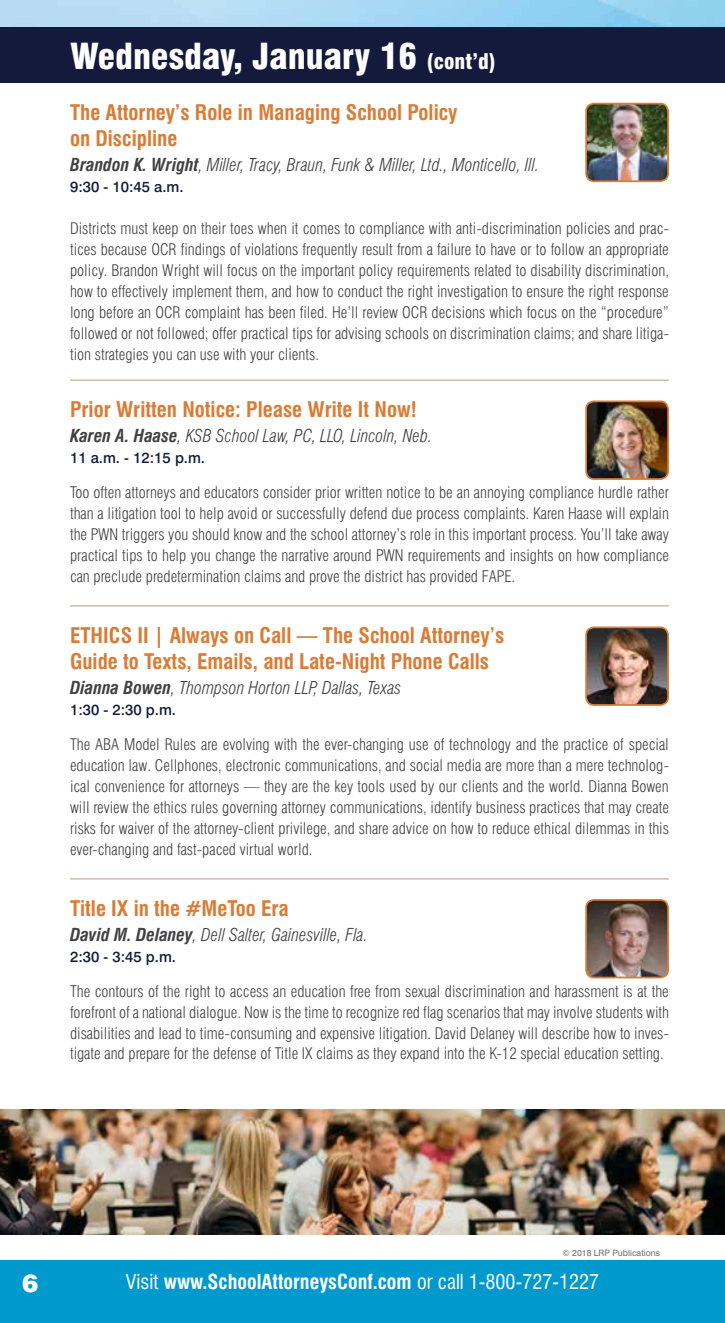
<style>
.page{position:relative;width:725px;height:1323px;background:#fff}
.page>*{position:absolute;margin:0;border:0;box-sizing:border-box;transform-origin:0 0}
.t1{font:900 condensed 35px "Swiss 721 BT";color:#fff}
.t2{font:900 24.5px "Swiss 721 BT";color:#fff}
.t3{font:700 condensed 21px/26.2px "Swiss 721 BT";color:#da7c35}
.t4{font:700 condensed 20.12px "Swiss 721 BT";color:#fff}
.t5{font:italic 300 condensed 17.5px "Swiss 721 BT";color:#414042}
.t6{font:300 condensed 15.75px/21px "Swiss 721 BT";color:#414042;text-align:justify}
.t7{font:300 condensed 15.75px "Swiss 721 BT";color:#fff}
.t8{font:500 14.88px "Swiss 721 BT";color:#141c3c}
.t9{font:8.75px "Swiss 721 BT";color:#6d6e71}
.s1{font-size:21px}
.s2{font-weight:700}
.s3{font-weight:400}
</style>
<div class="page">
<img style="left:0;top:0;width:724px;height:28px">
<hr style="left:70px;top:380px;width:598px;height:1px;background:#b69d7a">
<hr style="left:70px;top:605px;width:598px;height:1px;background:#b69d7a">
<hr style="left:70px;top:878px;width:598px;height:1px;background:#b69d7a">
<div style="left:0;top:28px;width:724px;height:55px;background:#141a3b"></div>
<img style="left:588px;top:902px;width:80px;height:76px">
<div style="left:585px;top:899px;width:84px;height:79px;border:2px solid #da7c35;border-radius:8px"></div>
<img style="left:588px;top:401px;width:80px;height:76px">
<div style="left:585px;top:401px;width:84px;height:79px;border:2px solid #da7c35;border-radius:8px"></div>
<img style="left:588px;top:629px;width:78px;height:74px">
<div style="left:585px;top:626px;width:84px;height:80px;border:2px solid #da7c35;border-radius:8px"></div>
<img style="left:588px;top:104px;width:79px;height:75px">
<div style="left:585px;top:103px;width:84px;height:79px;border:2px solid #da7c35;border-radius:8px"></div>
<img style="left:0;top:1109px;width:724px;height:125px">
<div style="left:0;top:1260px;width:724px;height:63px;background:#0099ce"></div>
<h1 class="t1" style="left:70px;top:35px;width:427px">Wednesday, January 16 <span class="s1">(cont’d)</span></h1>
<p class="t7" style="left:426px;top:52px;width:46px">(cont’d)</p>
<h3 class="t3" style="left:70px;top:99px;width:389px">The Attorney’s Role in Managing School Policy on Discipline</h3>
<p class="t5" style="left:70px;top:154px;width:470px"><span class="s2">Brandon K. Wright</span>, Miller, Tracy, Braun, Funk &amp; Miller, Ltd., Monticello, Ill.</p>
<p class="t8" style="left:70px;top:177px;width:115px">9:30 - 10:45 a.m.</p>
<p class="t6" style="left:70px;top:217px;width:600px">Districts must keep on their toes when it comes to compliance with anti-discrimination policies and prac&shy;tices because OCR findings of violations frequently result from a failure to have or to follow an appropriate policy. Brandon Wright will focus on the important policy requirements related to disability discrimination, how to effectively implement them, and how to conduct the right investigation to ensure the right response long before an OCR complaint has been filed. He’ll review OCR decisions which focus on the “procedure” followed or not followed; offer practical tips for advising schools on discrimination claims; and share litiga&shy;tion strategies you can use with your clients.</p>
<h3 class="t3" style="left:70px;top:397px;width:348px">Prior Written Notice: Please Write It Now!</h3>
<p class="t5" style="left:70px;top:425px;width:363px"><span class="s2">Karen A. Haase</span>, KSB School Law, PC, LLO, Lincoln, Neb.</p>
<p class="t8" style="left:70px;top:448px;width:136px">11 a.m. - 12:15 p.m.</p>
<p class="t6" style="left:70px;top:482px;width:600px">Too often attorneys and educators consider prior written notice to be an annoying compliance hurdle rather than a litigation tool to help avoid or successfully defend due process complaints. Karen Haase will explain the PWN triggers you should know and the school attorney’s role in this important process. You’ll take away practical tips to help you change the narrative around PWN requirements and insights on how compliance can preclude predetermination claims and prove the district has provided FAPE.</p>
<h3 class="t3" style="left:70px;top:622px;width:436px">ETHICS II | Always on Call — The School Attorney’s<br>Guide to Texts, Emails, and Late-Night Phone Calls</h3>
<p class="t5" style="left:70px;top:677px;width:333px"><span class="s2">Dianna Bowen</span>, Thompson Horton LLP, Dallas, Texas</p>
<p class="t8" style="left:70px;top:700px;width:107px">1:30 - 2:30 p.m.</p>
<p class="t6" style="left:70px;top:734px;width:600px">The ABA Model Rules are evolving with the ever-changing use of technology and the practice of special education law. Cellphones, electronic communications, and social media are more than a mere technolog&shy;ical convenience for attorneys — they are the key tools used by our clients and the world. Dianna Bowen will review the ethics rules governing attorney communications, identify business practices that may create risks for waiver of the attorney-client privilege, and share advice on how to reduce ethical dilemmas in this ever-changing and fast-paced virtual world.</p>
<h3 class="t3" style="left:70px;top:895px;width:220px">Title IX in the #MeToo Era</h3>
<p class="t5" style="left:70px;top:924px;width:299px"><span class="s2">David M. Delaney</span>, Dell Salter, Gainesville, Fla.</p>
<p class="t8" style="left:70px;top:947px;width:107px">2:30 - 3:45 p.m.</p>
<p class="t6" style="left:70px;top:980px;width:600px">The contours of the right to access an education free from sexual discrimination and harassment is at the forefront of a national dialogue. Now is the time to recognize red flag scenarios that may involve students with disabilities and lead to time-consuming and expensive litigation. David Delaney will describe how to inves&shy;tigate and prepare for the defense of Title IX claims as they expand into the K-12 special education setting.</p>
<p class="t9" style="left:562px;top:1248px;width:99px">© 2018 LRP Publications</p>
<h2 class="t2" style="left:22px;top:1269px;width:18px">6</h2>
<p class="t4" style="left:126px;top:1269px;width:475px"><span class="s3">Visit</span> www.SchoolAttorneysConf.com <span class="s3">or call 1-800-727-1227</span></p>
</div>
